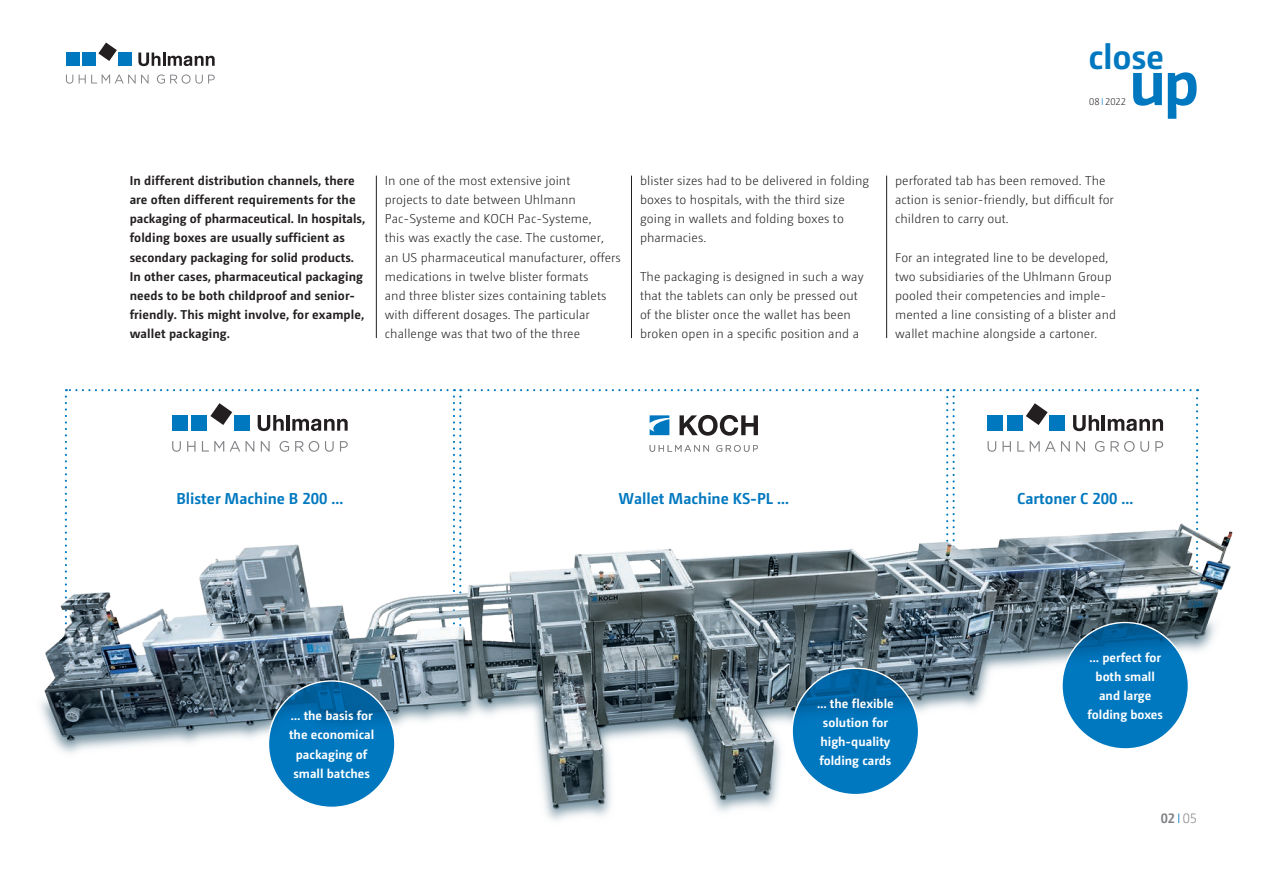
<style>
.page{position:relative;width:1263px;height:893px;background:#fff}
.page>*{position:absolute;margin:0;border:0;box-sizing:border-box;transform-origin:0 0}
.t1{font:700 64.8px "Camingo Dos Pro";color:#0078c0}
.t2{font:700 34.95px "Camingo Dos Pro";letter-spacing:-.01em;color:#0078c0}
.t3{font:700 15.75px "Camingo Dos Pro";color:#0078c0}
.t4{font:700 13.5px "Camingo Dos Pro";color:#808285}
.t5{font:300 12.75px/19.2px "Camingo Dos Pro";letter-spacing:.005em;color:#231f20}
.t6{font:700 12.75px/19.2px "Camingo Dos Pro";letter-spacing:.005em;color:#231f20}
.t7{font:700 12.75px/19.2px "Camingo Dos Pro";color:#fff;text-align:center}
.t8{font:300 9.75px "Camingo Dos Pro";color:#231f20}
.s1{color:#0078c0}
.s2{font-weight:300;color:#0078c0}
.s3{font-weight:300}
</style>
<div class="page">
<img style="left:40px;top:389px;width:1193px;height:432px">
<hr style="left:376px;top:176px;width:1px;height:162px;background:#231f20">
<hr style="left:631px;top:176px;width:1px;height:162px;background:#231f20">
<hr style="left:886px;top:176px;width:1px;height:162px;background:#231f20">
<svg style="left:98px;top:43px;width:19px;height:18px"></svg>
<div style="left:66px;top:52px;width:13px;height:14px;background:#0078c0"></div>
<div style="left:82px;top:52px;width:14px;height:14px;background:#0078c0"></div>
<div style="left:119px;top:52px;width:13px;height:14px;background:#0078c0"></div>
<svg style="left:138px;top:53px;width:77px;height:13px"></svg>
<svg style="left:66px;top:74px;width:149px;height:10px"></svg>
<svg style="left:269px;top:681px;width:126px;height:126px;background:#0475b9"></svg>
<svg style="left:1062px;top:622px;width:126px;height:127px;background:#0677bb"></svg>
<svg style="left:792px;top:668px;width:126px;height:126px;background:#0574b8"></svg>
<p class="t6" style="left:130px;top:171px;width:237px">In different distribution channels, there are often different requirements for the packaging of pharmaceutical. In hospitals, folding boxes are usually sufficient as secondary packaging for solid products.<br>In other cases, pharmaceutical packaging needs to be both childproof and senior&shy;friendly. This might involve, for example, wallet packaging.</p>
<p class="t5" style="left:385px;top:171px;width:237px">In one of the most extensive joint<br>projects to date between Uhlmann Pac-Systeme and KOCH Pac-Systeme,<br>this was exactly the case. The customer, an US pharmaceutical manufacturer, offers medications in twelve blister formats<br>and three blister sizes containing tablets with different dosages. The particular challenge was that two of the three</p>
<p class="t5" style="left:640px;top:171px;width:231px">blister sizes had to be delivered in folding boxes to hospitals, with the third size going in wallets and folding boxes to pharmacies.</p>
<p class="t5" style="left:640px;top:267px;width:225px">The packaging is designed in such a way that the tablets can only be pressed out of the blister once the wallet has been broken open in a specific position and a</p>
<h2 class="t2" style="left:1089px;top:35px;width:77px">close</h2>
<p class="t8" style="left:1089px;top:96px;width:38px">08 <span class="s1">I</span> 2022</p>
<h1 class="t1" style="left:1129px;top:43px;width:72px">up</h1>
<p class="t5" style="left:895px;top:171px;width:220px">perforated tab has been removed. The action is senior-friendly, but difficult for children to carry out.</p>
<p class="t5" style="left:895px;top:248px;width:222px">For an integrated line to be developed, two subsidiaries of the Uhlmann Group pooled their competencies and imple&shy;mented a line consisting of a blister and wallet machine alongside a cartoner.</p>
<p class="t3" style="left:177px;top:489px;width:168px">Blister Machine B 200 …</p>
<p class="t3" style="left:618px;top:489px;width:172px">Wallet Machine KS-PL …</p>
<p class="t3" style="left:1017px;top:489px;width:118px">Cartoner C 200 …</p>
<p class="t7" style="left:289px;top:706px;width:87px">… the basis for the economical packaging of small batches</p>
<p class="t7" style="left:817px;top:693px;width:78px;text-align:left">… the flexible solution for high-quality folding cards</p>
<p class="t7" style="left:1087px;top:648px;width:77px">… perfect for both small and large folding boxes</p>
<p class="t4" style="left:1161px;top:810px;width:38px">02 <span class="s2">I</span> <span class="s3">05</span></p>
</div>
